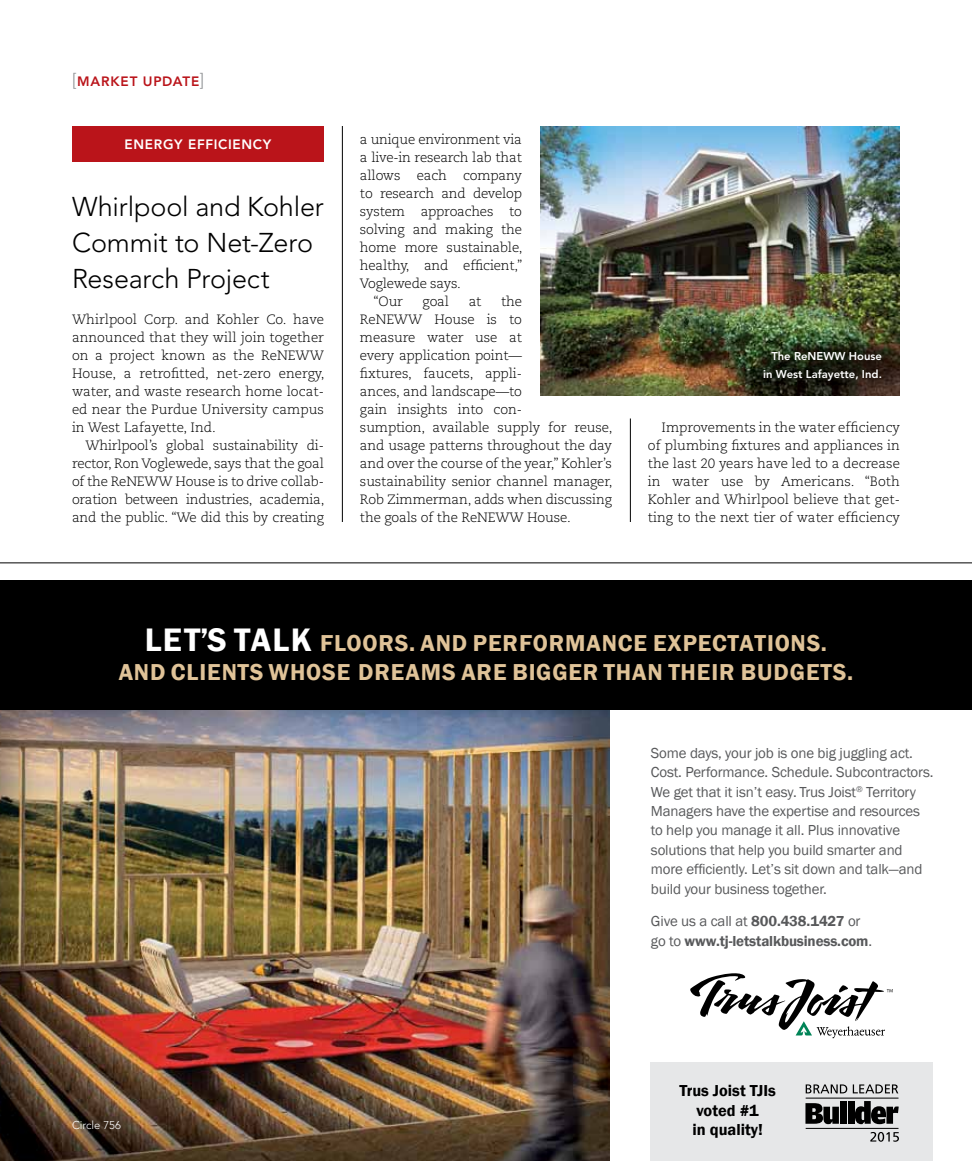
<style>
.page{position:relative;width:972px;height:1161px;background:#fff}
.page>*{position:absolute;margin:0;border:0;box-sizing:border-box;transform-origin:0 0}
.t1{font:300 27px/36px "Avenir LT Std";letter-spacing:-.005em;color:#000}
.t2{font:600 23.7px/29.7px "Franklin Gothic";letter-spacing:.04em;color:#e0c398;text-align:center}
.t3{font:600 16.35px/19.4px "Franklin Gothic";color:#000;text-align:center}
.t4{font:14.85px/19.4px "Franklin Gothic";letter-spacing:-.01em;color:#58595b}
.t5{font:600 14.85px/19.4px "Franklin Gothic";letter-spacing:-.01em;color:#58595b}
.t6{font:300 13.5px/18px "Caecilia LT Std";letter-spacing:-.01em;color:#000;text-align:justify}
.t7{font:800 13.5px "Avenir LT Std";letter-spacing:.05em;color:#fff}
.t8{font:800 13.5px "Avenir LT Std";letter-spacing:.06em;color:#ba141a}
.t9{font:800 11.25px/18px "Avenir LT Std";color:#fff;text-align:right}
.t10{font:300 11.25px "Avenir LT Std";color:#fff}
.s1{font-weight:300;font-size:18px;color:#939598}
.s2{font-size:33.45px;color:#fff}
.s3{font-weight:400}
</style>
<div class="page">
<div style="left:72px;top:126px;width:252px;height:36px;background:#ba141a"></div>
<img style="left:540px;top:126px;width:360px;height:270px">
<hr style="left:342px;top:126px;width:1px;height:396px;background:#000">
<img style="left:0;top:710px;width:609px;height:451px">
<div style="left:0;top:580px;width:972px;height:130px;background:#000"></div>
<svg style="left:690px;top:973px;width:203px;height:65px"></svg>
<div style="left:651px;top:1063px;width:282px;height:98px;background:#e6e7e8"></div>
<svg style="left:806px;top:1084px;width:41px;height:9px"></svg>
<svg style="left:853px;top:1084px;width:45px;height:9px"></svg>
<hr style="left:806px;top:1098px;width:93px;height:1px;background:#000">
<hr style="left:806px;top:1128px;width:93px;height:1px;background:#000">
<svg style="left:805px;top:1101px;width:42px;height:23px"></svg>
<div style="left:840px;top:1107px;width:7px;height:17px;background:#000"></div>
<div style="left:848px;top:1101px;width:6px;height:23px;background:#000"></div>
<svg style="left:855px;top:1101px;width:44px;height:23px"></svg>
<svg style="left:870px;top:1132px;width:29px;height:10px"></svg>
<hr style="left:0;top:562px;width:972px;height:1px;background:#000">
<hr style="left:630px;top:418px;width:1px;height:104px;background:#000">
<svg style="left:747px;top:335px;width:151px;height:61px;background:#282c1a"></svg>
<p class="t8" style="left:72px;top:74px;width:134px"><span class="s1">[</span>market update<span class="s1">]</span></p>
<p class="t7" style="left:125px;top:136px;width:148px">Energy Efficiency</p>
<h1 class="t1" style="left:72px;top:189px;width:253px">Whirlpool and Kohler<br>Commit to Net-Zero<br>Research Project</h1>
<p class="t6" style="left:72px;top:311px;width:254px">Whirlpool Corp. and Kohler Co. have announced that they will join together on a project known as the ReNEWW House, a retrofitted, net-zero energy, water, and waste research home locat&shy;ed near the Purdue University campus in West Lafayette, Ind.</p>
<p class="t6" style="left:72px;top:437px;width:254px;text-indent:14px">Whirlpool’s global sustainability di&shy;rector, Ron Voglewede, says that the goal of the ReNEWW House is to drive collab&shy;oration between industries, academia, and the public. “We did this by creating</p>
<p class="t6" style="left:360px;top:131px;width:163px">a unique environment via</p>
<p class="t6" style="left:360px;top:149px;width:164px">a live-in research lab that</p>
<p class="t6" style="left:360px;top:167px;width:163px">allows each company</p>
<p class="t6" style="left:360px;top:185px;width:163px">to research and develop</p>
<p class="t6" style="left:360px;top:203px;width:163px">system approaches to</p>
<p class="t6" style="left:360px;top:221px;width:163px">solving and making the</p>
<p class="t6" style="left:360px;top:239px;width:164px">home more sustainable,</p>
<p class="t6" style="left:360px;top:257px;width:164px">healthy, and efficient,”</p>
<p class="t6" style="left:360px;top:275px;width:102px">Voglewede says.</p>
<p class="t6" style="left:373px;top:293px;width:31px">“Our</p>
<p class="t6" style="left:423px;top:293px;width:28px">goal</p>
<p class="t6" style="left:469px;top:293px;width:14px">at</p>
<p class="t6" style="left:360px;top:293px;width:254px;text-align:left;text-indent:141px">the<br>ReNEWW House is to<br>measure water use at<br>every application point—<br>fixtures, faucets, appli-<br>ances, and landscape—to<br>gain insights into con-<br>sumption, available supply for reuse, and usage patterns throughout the day and over the course of the year,” Kohler’s sustainability senior channel manager,<br>Rob Zimmerman, adds when discussing the goals of the ReNEWW House.</p>
<p class="t9" style="left:763px;top:347px;width:120px">The ReN EWW House in West Lafayette, Ind.</p>
<p class="t6" style="left:648px;top:419px;width:254px;text-indent:14px">Improvements in the water efficiency of plumbing fixtures and appliances in the last 20 years have led to a decrease in water use by Americans. “Both Kohler and Whirlpool believe that get&shy;ting to the next tier of water efficiency</p>
<h2 class="t2" style="left:119px;top:628px;width:736px"><span class="s2">LET’S TALK</span> FLOORS. AND PERFORMANCE EXPECTATIONS.<br>AND CLIENTS WHOSE DREAMS ARE BIGGER THAN THEIR BUDGETS.</h2>
<p class="t10" style="left:72px;top:1119px;width:51px">Circle 756</p>
<p class="t4" style="left:651px;top:744px;width:284px">Some days, your job is one big juggling act.<br>Cost. Performance. Schedule. Subcontractors.<br>We get that it isn’t easy. Trus Joist<sup>®</sup> Territory Managers have the expertise and resources to help you manage it all. Plus innovative solutions that help you build smarter and more efficiently. Let’s sit down and talk—and build your business together.</p>
<p class="t5" style="left:651px;top:912px;width:223px"><span class="s3">Give us a call at</span> 800.438.1427 <span class="s3">or go to</span> www.tj-letstalkbusiness.com<span class="s3">.</span></p>
<p class="t3" style="left:679px;top:1081px;width:98px">Trus Joist TJIs voted #1<br>in quality!</p>
</div>
